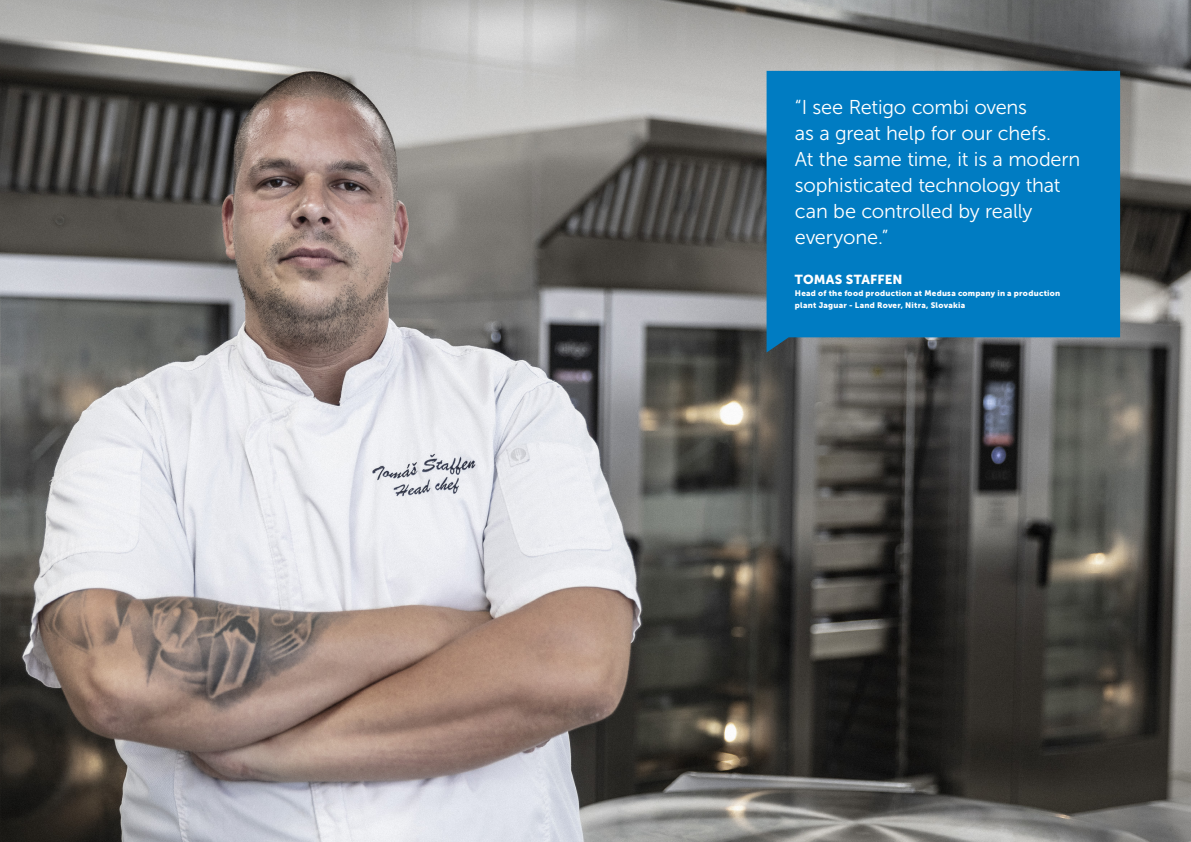
<style>
.page{position:relative;width:1191px;height:842px;background:#fff}
.page>*{position:absolute;margin:0;border:0;box-sizing:border-box;transform-origin:0 0}
.Reference{font:20px/26px "Museo Sans 300";letter-spacing:-.01em;color:#fff}
.t1{font:13px "Museo Sans 900";letter-spacing:.015em;color:#fff}
.t2{font:8px "Museo Sans 900";letter-spacing:.03em;color:#fff}
</style>
<div class="page">
<img style="left:0;top:0;width:1191px;height:842px">
<div style="left:766px;top:71px;width:354px;height:281px;background:#007cc2"></div>
<p class="Reference" style="left:795px;top:94px;width:287px">“I see Retigo combi ovens<br>as a great help for our chefs.<br>At the same time, it is a modern sophisticated technology that can be controlled by really everyone.”</p>
<p class="t1" style="left:795px;top:272px;width:109px">TOMAS STAFFEN</p>
<p class="t2" style="left:795px;top:288px;width:267px">Head of the food production at Medusa company in a production</p>
<p class="t2" style="left:795px;top:300px;width:172px">plant Jaguar - Land Rover, Nitra, Slovakia</p>
</div>
